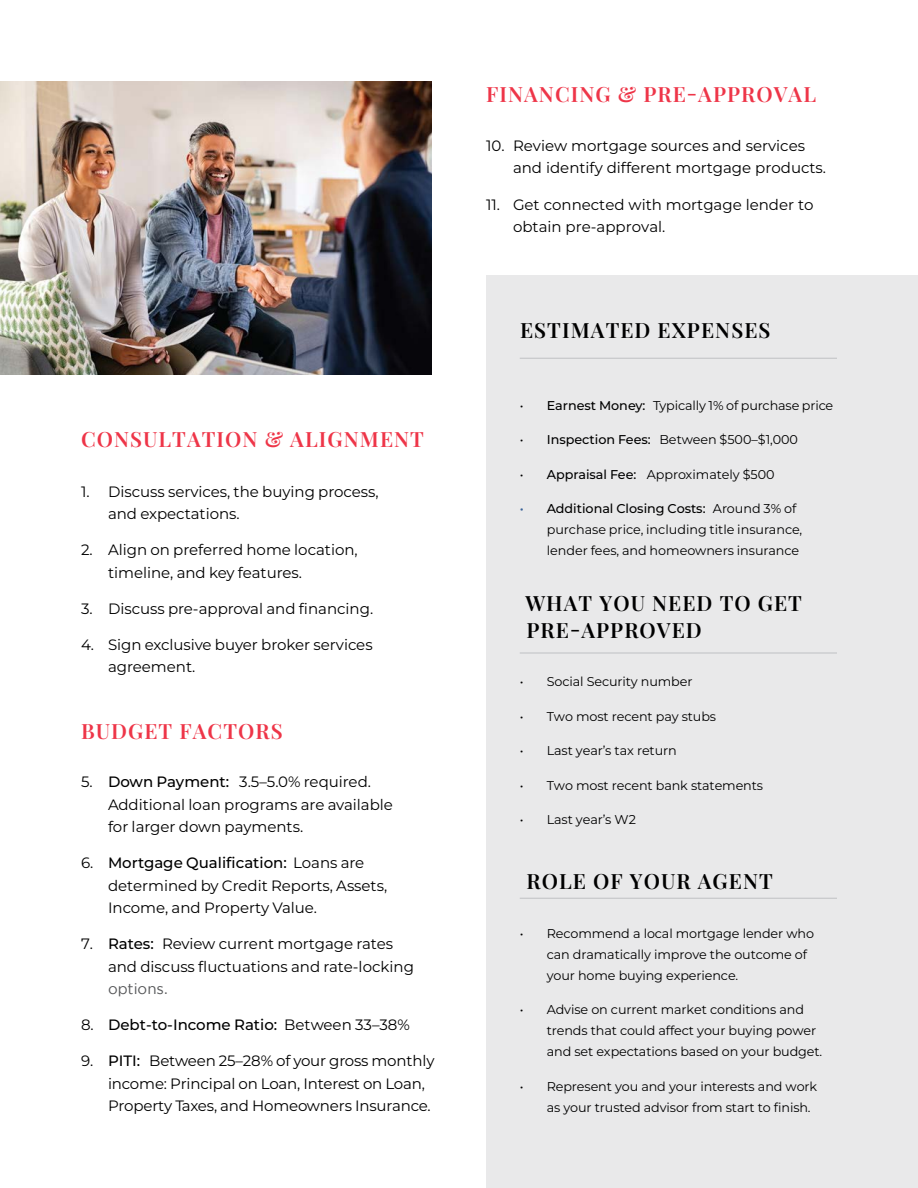
<style>
.page{position:relative;width:918px;height:1188px;background:#fff}
.page>*{position:absolute;margin:0;border:0;box-sizing:border-box;transform-origin:0 0}
.t1{font:600 21px/26.8px "Playfair Display";letter-spacing:.05em;color:#000}
.t2{font:600 21px "Playfair Display";letter-spacing:.05em;color:#ee3548}
.t3{font:100 15px/22.5px "Montserrat";color:#000}
.t4{font:15px "Gotham";color:#58595b}
.t5{font:100 12.75px/21px "Montserrat";letter-spacing:-.01em;color:#000}
.s1{color:#3a6399}
</style>
<div class="page">
<img style="left:0;top:81px;width:432px;height:293px">
<div style="left:486px;top:276px;width:432px;height:912px;background:#e9e9ea"></div>
<hr style="left:520px;top:358px;width:317px;height:1px;background:#c3c5c7">
<hr style="left:520px;top:652px;width:317px;height:2px;background:#c3c5c7">
<hr style="left:520px;top:898px;width:317px;height:1px;background:#c3c5c7">
<h1 class="t2" style="left:81px;top:423px;width:344px">CONSULTATION &amp; ALIGNMENT</h1>
<p class="t3" style="left:108px;top:480px;width:272px;text-indent:-27px">1. Discuss services, the buying process, and expectations.</p>
<p class="t3" style="left:108px;top:538px;width:251px;text-indent:-27px">2. Align on preferred home location, timeline, and key features.</p>
<p class="t3" style="left:81px;top:597px;width:294px">3. Discuss pre-approval and financing.</p>
<p class="t3" style="left:108px;top:633px;width:266px;text-indent:-27px">4. Sign exclusive buyer broker services agreement.</p>
<h1 class="t2" style="left:81px;top:715px;width:203px">BUDGET FACTORS</h1>
<p class="t3" style="left:108px;top:770px;width:287px;text-indent:-27px">5. Down Payment: 3.5–5.0% required.<br>Additional loan programs are available for larger down payments.</p>
<p class="t3" style="left:108px;top:851px;width:281px;text-indent:-27px">6. Mortgage Qualification: Loans are determined by Credit Reports, Assets,<br>Income, and Property Value.</p>
<p class="t3" style="left:108px;top:932px;width:307px;text-indent:-27px">7. Rates: Review current mortgage rates and discuss fluctuations and rate-locking</p>
<p class="t4" style="left:108px;top:981px;width:61px">options.</p>
<p class="t3" style="left:81px;top:1013px;width:330px">8. Debt-to-Income Ratio: Between 33–38%</p>
<p class="t3" style="left:108px;top:1049px;width:328px;text-indent:-27px">9. PITI: Between 25–28% of your gross monthly income: Principal on Loan, Interest on Loan,<br>Property Taxes, and Homeowners Insurance.</p>
<h1 class="t2" style="left:486px;top:77px;width:332px">FINANCING &amp; PRE-APPROVAL</h1>
<p class="t3" style="left:513px;top:135px;width:315px;line-height:21.6px;text-indent:-27px">10. Review mortgage sources and services and identify different mortgage products.</p>
<p class="t3" style="left:513px;top:193px;width:302px;text-indent:-27px">11. Get connected with mortgage lender to obtain pre-approval.</p>
<h1 class="t1" style="left:520px;top:315px;width:252px">ESTIMATED EXPENSES</h1>
<p class="t5" style="left:520px;top:394px;width:315px">• Earnest Money: Typically 1% of purchase price</p>
<p class="t5" style="left:520px;top:429px;width:280px">• Inspection Fees: Between $500–$1,000</p>
<p class="t5" style="left:520px;top:463px;width:256px">• Appraisal Fee: Approximately $500</p>
<p class="t5" style="left:547px;top:498px;width:257px;text-indent:-27px"><span class="s1">•</span> Additional Closing Costs: Around 3% of purchase price, including title insurance, lender fees, and homeowners insurance</p>
<h1 class="t1" style="left:525px;top:588px;width:278px">WHAT YOU NEED TO GET<br>PRE-APPROVED</h1>
<p class="t5" style="left:520px;top:671px;width:174px">• Social Security number</p>
<p class="t5" style="left:520px;top:705px;width:198px">• Two most recent pay stubs</p>
<p class="t5" style="left:520px;top:740px;width:159px">• Last year’s tax return</p>
<p class="t5" style="left:520px;top:774px;width:245px">• Two most recent bank statements</p>
<p class="t5" style="left:520px;top:809px;width:118px">• Last year’s W2</p>
<h1 class="t1" style="left:527px;top:866px;width:248px">ROLE OF YOUR AGENT</h1>
<p class="t5" style="left:547px;top:922px;width:269px;text-indent:-27px">• Recommend a local mortgage lender who can dramatically improve the outcome of your home buying experience.</p>
<p class="t5" style="left:547px;top:999px;width:277px;text-indent:-27px">• Advise on current market conditions and trends that could affect your buying power and set expectations based on your budget.</p>
<p class="t5" style="left:547px;top:1075px;width:272px;text-indent:-27px">• Represent you and your interests and work as your trusted advisor from start to finish.</p>
</div>
